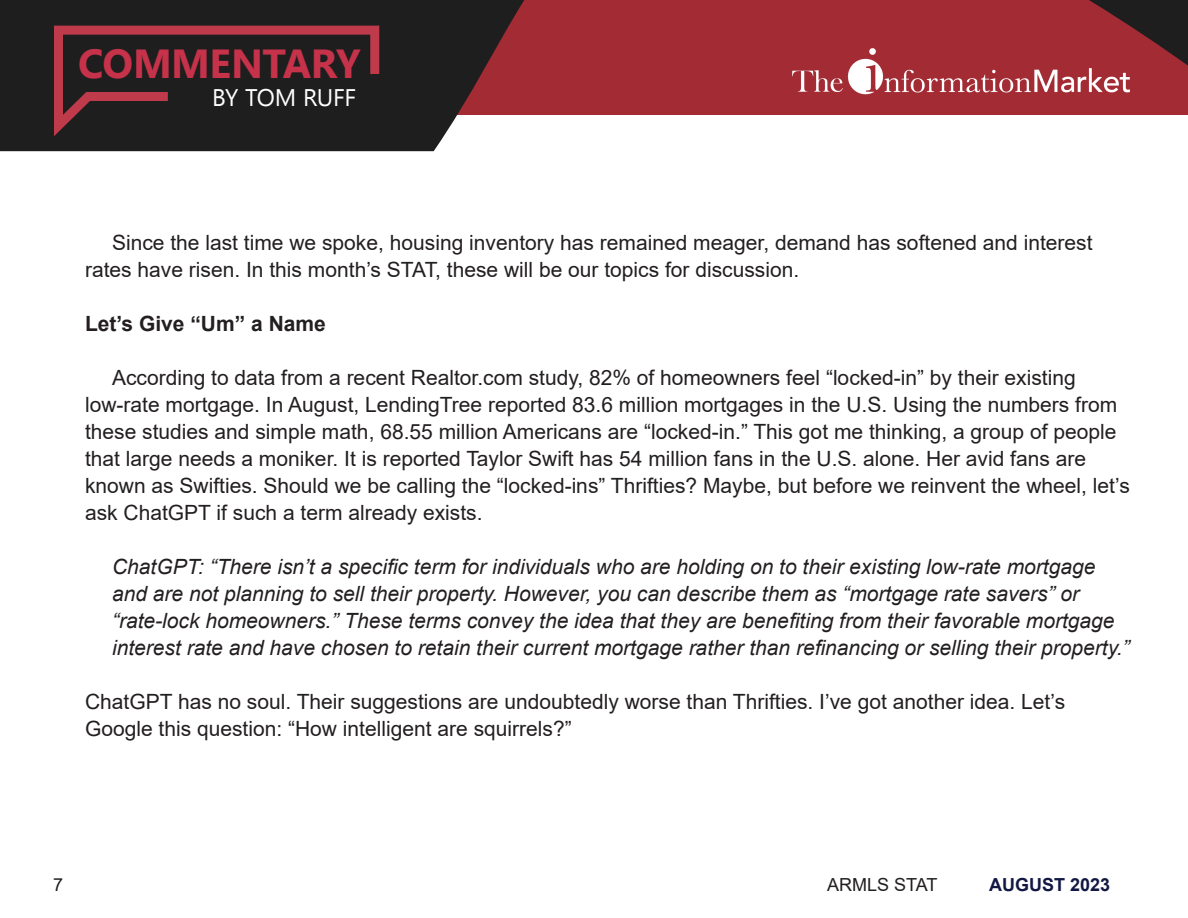
<style>
.page{position:relative;width:1188px;height:918px;background:#fff}
.page>*{position:absolute;margin:0;border:0;box-sizing:border-box;transform-origin:0 0}
.t1{font:700 40.5px "Gadugi";letter-spacing:-.015em;color:#c6324a}
.t2{font:24px "Gadugi";letter-spacing:-.02em;color:#fff}
.t3{font:21px/27px "Arial";color:#231f20}
.t4{font:italic 21px/27px "Arial";color:#231f20}
.t5{font:700 21px "Arial";color:#231f20}
.t6{font:18px "Arial";color:#231f20}
.t7{font:700 18px "Arial";color:#121844}
</style>
<div class="page">
<svg style="left:0;top:0;width:1188px;height:151px;fill:#a22b34"></svg>
<svg style="left:49px;top:21px;width:335px;height:126px;background:#312123"></svg>
<img style="left:793px;top:48px;width:337px;height:52px">
<p class="t1" style="left:78px;top:40px;width:284px">COMMENTARY</p>
<p class="t2" style="left:212px;top:83px;width:145px">BY TOM RUFF</p>
<p class="t3" style="left:85px;top:229px;width:1009px;text-indent:27px">Since the last time we spoke, housing inventory has remained meager, demand has softened and interest rates have risen. In this month’s STAT, these will be our topics for discussion.</p>
<p class="t5" style="left:85px;top:308px;width:242px">Let’s Give “Um” a Name</p>
<p class="t3" style="left:85px;top:364px;width:1046px;text-indent:27px">According to data from a recent Realtor.com study, 82% of homeowners feel “locked-in” by their existing low-rate mortgage. In August, LendingTree reported 83.6 million mortgages in the U.S. Using the numbers from these studies and simple math, 68.55 million Americans are “locked-in.” This got me thinking, a group of people that large needs a moniker. It is reported Taylor Swift has 54 million fans in the U.S. alone. Her avid fans are known as Swifties. Should we be calling the “locked-ins” Thrifties? Maybe, but before we reinvent the wheel, let’s ask ChatGPT if such a term already exists.</p>
<p class="t4" style="left:112px;top:553px;width:1019px">ChatGPT: “There isn’t a specific term for individuals who are holding on to their existing low-rate mortgage and are not planning to sell their property. However, you can describe them as “mortgage rate savers” or “rate-lock homeowners.” These terms convey the idea that they are benefiting from their favorable mortgage interest rate and have chosen to retain their current mortgage rather than refinancing or selling their property.”</p>
<p class="t3" style="left:85px;top:688px;width:982px">ChatGPT has no soul. Their suggestions are undoubtedly worse than Thrifties. I’ve got another idea. Let’s<br>Google this question: “How intelligent are squirrels?”</p>
<p class="t6" style="left:53px;top:872px;width:12px">7</p>
<p class="t6" style="left:827px;top:872px;width:112px">ARMLS STAT</p>
<p class="t7" style="left:989px;top:872px;width:123px">AUGUST 2023</p>
</div>
